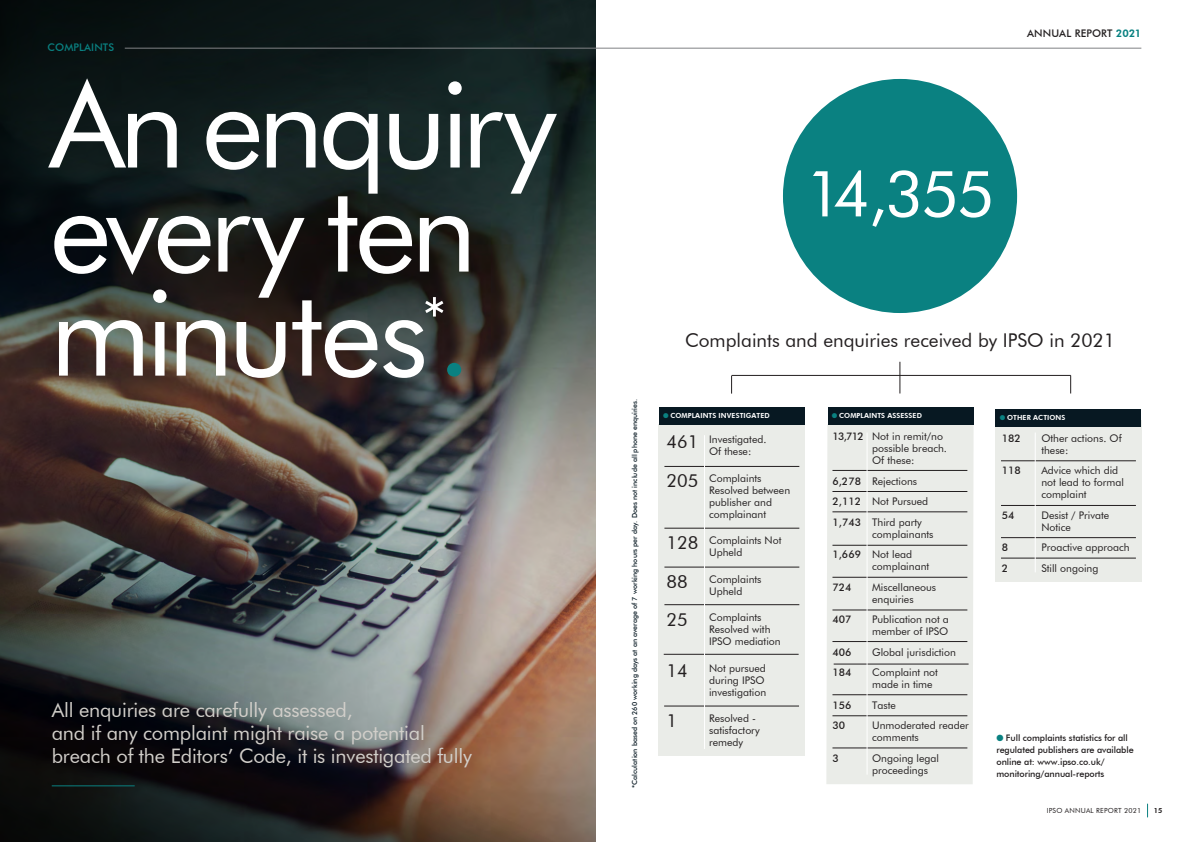
<style>
.page{position:relative;width:1191px;height:842px;background:#fff}
.page>*{position:absolute;margin:0;border:0;box-sizing:border-box;transform-origin:0 0}
.Futura_38pt_head{font:120px/104px "Futura BT";letter-spacing:-.05em;color:#fff}
.Futura_38pt_head-2{font:63.8px "Futura BT";color:#fff}
.Futura_deck_with_rul{font:20px/23px "Futura BT";letter-spacing:-.01em;color:#d2cfca}
.Freight_Serif_body_t{font:19px "Futura BT";color:#231f20}
.Freight_Serif_body_t-2{font:18px "Futura BT";color:#231f20}
.Freight_Serif_body_t-3{font:10.5px/12px "Futura BT";color:#231f20}
.Freight_Serif_body_t-4{font:500 10.5px "Futura BT";color:#231f20}
.Futura_text_x_head{font:500 10.5px "Futura BT";letter-spacing:.01em;color:#231f20}
.Futura_38pt_head-3{font:500 10.5px "Futura BT";letter-spacing:.01em;color:#0a8181}
.Futura_caption_no_ru{font:500 9px/12px "Futura BT";letter-spacing:-.01em;color:#231f20}
.Futura_38pt_head-4{font:500 7px "Futura BT";color:#071822}
.Futura_box_slug{font:800 7px "Futura BT";letter-spacing:.01em;color:#fff}
.Futura_caption_no_ru-2{font:7px "Futura BT";letter-spacing:.03em;color:#231f20}
.Futura_caption_no_ru-3{font:800 7px "Futura BT";color:#231f20}
.s1{color:#0a8181}
.s2{font-weight:800;color:#0a8181}
.s3{font-size:18px}
.s4{font-weight:500}
</style>
<div class="page">
<img style="left:0;top:285px;width:595px;height:246px">
<svg style="left:0;top:0;width:624px;height:285px;background:#1d2726"></svg>
<img style="left:0;top:531px;width:596px;height:311px">
<div style="left:826px;top:424px;width:147px;height:360px;background:#eaece8"></div>
<div style="left:995px;top:420px;width:146px;height:162px;background:#eaece8"></div>
<div style="left:658px;top:425px;width:146px;height:331px;background:#eaece8"></div>
<div style="left:783px;top:79px;width:234px;height:234px;background:#0a8181;border-radius:50%"></div>
<hr style="left:732px;top:375px;width:338px;height:1px;background:#231f20">
<hr style="left:899px;top:362px;width:1px;height:31px;background:#231f20">
<svg style="left:731px;top:376px;width:1px;height:18px"></svg>
<svg style="left:1070px;top:375px;width:1px;height:18px"></svg>
<div style="left:659px;top:407px;width:145px;height:17px;background:#071822"></div>
<div style="left:827px;top:407px;width:146px;height:17px;background:#071822"></div>
<div style="left:995px;top:409px;width:146px;height:17px;background:#071822"></div>
<hr style="left:832px;top:470px;width:135px;height:1px;background:#231f20">
<hr style="left:832px;top:491px;width:135px;height:1px;background:#231f20">
<hr style="left:832px;top:512px;width:135px;height:1px;background:#231f20">
<hr style="left:832px;top:545px;width:135px;height:1px;background:#231f20">
<hr style="left:832px;top:577px;width:135px;height:1px;background:#231f20">
<hr style="left:832px;top:610px;width:135px;height:1px;background:#231f20">
<hr style="left:832px;top:716px;width:135px;height:1px;background:#231f20">
<hr style="left:832px;top:694px;width:135px;height:1px;background:#231f20">
<hr style="left:832px;top:641px;width:135px;height:1px;background:#231f20">
<hr style="left:664px;top:466px;width:135px;height:1px;background:#231f20">
<hr style="left:664px;top:528px;width:135px;height:1px;background:#231f20">
<hr style="left:664px;top:567px;width:135px;height:1px;background:#231f20">
<hr style="left:664px;top:604px;width:135px;height:1px;background:#231f20">
<hr style="left:663px;top:654px;width:135px;height:1px;background:#231f20">
<hr style="left:1001px;top:461px;width:134px;height:1px;background:#231f20">
<hr style="left:1001px;top:505px;width:134px;height:1px;background:#231f20">
<hr style="left:832px;top:748px;width:135px;height:1px;background:#231f20">
<hr style="left:125px;top:48px;width:1016px;height:1px;background:#808285">
<hr style="left:664px;top:706px;width:135px;height:1px;background:#231f20">
<hr style="left:1001px;top:537px;width:134px;height:1px;background:#231f20">
<hr style="left:1001px;top:558px;width:134px;height:1px;background:#231f20">
<hr style="left:833px;top:664px;width:135px;height:1px;background:#231f20">
<hr style="left:52px;top:785px;width:83px;height:1px;background:#0a8181">
<hr style="left:704px;top:435px;width:1px;height:314px;background:#fff">
<hr style="left:1034px;top:432px;width:1px;height:140px;background:#fff">
<hr style="left:866px;top:432px;width:1px;height:343px;background:#fff">
<svg style="left:1147px;top:804px;width:1px;height:13px"></svg>
<p class="Futura_38pt_head-3" style="left:47px;top:41px;width:68px">COMPLAINTS</p>
<p class="Futura_38pt_head" style="left:50px;top:72px;width:508px">An enquiry every ten minutes<sup>*</sup><span class="s1">.</span></p>
<p class="Futura_deck_with_rul" style="left:52px;top:698px;width:421px">All enquiries are carefully assessed,<br>and if any complaint might raise a potential breach of the Editors’ Code, it is investigated fully</p>
<p class="Futura_text_x_head" style="left:1027px;top:27px;width:116px">ANNUAL REPORT <span class="s2">2021</span></p>
<p class="Futura_38pt_head-2" style="left:805px;top:155px;width:191px">14,355</p>
<p class="Futura_38pt_head-4" style="left:630px;top:788px;width:391px;rotate:-90deg">*Calculation based on 260 working days at an average of 7 working hours per day. Does not include all phone enquiries.</p>
<p class="Freight_Serif_body_t" style="left:685px;top:329px;width:431px">Complaints and enquiries received by IPSO in 2021</p>
<p class="Futura_box_slug" style="left:663px;top:411px;width:108px"><span class="s1">●</span> COMPLAINTS INVESTIGATED</p>
<p class="Futura_box_slug" style="left:832px;top:411px;width:92px"><span class="s1">●</span> COMPLAINTS ASSESSED</p>
<p class="Futura_box_slug" style="left:999px;top:413px;width:67px"><span class="s1">●</span> OTHER ACTIONS</p>
<p class="Freight_Serif_body_t-3" style="left:709px;top:433px;width:59px;text-indent:-43px"><span class="s3">461</span> Investigated.<br>Of these:</p>
<p class="Freight_Serif_body_t-3" style="left:709px;top:472px;width:83px;text-indent:-43px"><span class="s3">205</span> Complaints<br>Resolved between publisher and complainant</p>
<p class="Freight_Serif_body_t-3" style="left:666px;top:534px;width:116px;text-align:center"><span class="s3">128</span> Complaints Not<br>Upheld</p>
<p class="Freight_Serif_body_t-3" style="left:709px;top:573px;width:54px;text-indent:-43px"><span class="s3">88</span> Complaints<br>Upheld</p>
<p class="Freight_Serif_body_t-3" style="left:709px;top:611px;width:73px;text-indent:-43px"><span class="s3">25</span> Complaints<br>Resolved with<br>IPSO mediation</p>
<p class="Freight_Serif_body_t-3" style="left:709px;top:662px;width:59px;text-indent:-43px"><span class="s3">14</span> Not pursued during IPSO investigation</p>
<p class="Freight_Serif_body_t-2" style="left:666px;top:710px;width:12px">1</p>
<p class="Freight_Serif_body_t-3" style="left:709px;top:712px;width:52px">Resolved - satisfactory remedy</p>
<p class="Freight_Serif_body_t-3" style="left:872px;top:430px;width:76px;text-indent:-40px"><span class="s4">13,712</span> Not in remit/no possible breach.<br>Of these:</p>
<p class="Freight_Serif_body_t-3" style="left:832px;top:475px;width:86px"><span class="s4">6,278</span> Rejections</p>
<p class="Freight_Serif_body_t-3" style="left:832px;top:495px;width:97px"><span class="s4">2,112</span> Not Pursued</p>
<p class="Freight_Serif_body_t-3" style="left:872px;top:516px;width:63px;text-indent:-40px"><span class="s4">1,743</span> Third party complainants</p>
<p class="Freight_Serif_body_t-3" style="left:872px;top:548px;width:59px;text-indent:-40px"><span class="s4">1,669</span> Not lead complainant</p>
<p class="Freight_Serif_body_t-4" style="left:832px;top:581px;width:21px">724</p>
<p class="Freight_Serif_body_t-3" style="left:872px;top:581px;width:66px">Miscellaneous enquiries</p>
<p class="Freight_Serif_body_t-4" style="left:832px;top:613px;width:21px">407</p>
<p class="Freight_Serif_body_t-3" style="left:872px;top:613px;width:78px">Publication not a member of IPSO</p>
<p class="Freight_Serif_body_t-4" style="left:832px;top:646px;width:21px">406</p>
<p class="Freight_Serif_body_t-3" style="left:872px;top:646px;width:85px">Global jurisdiction</p>
<p class="Freight_Serif_body_t-4" style="left:832px;top:666px;width:21px">184</p>
<p class="Freight_Serif_body_t-3" style="left:872px;top:666px;width:67px">Complaint not made in time</p>
<p class="Freight_Serif_body_t-4" style="left:832px;top:699px;width:21px">156</p>
<p class="Freight_Serif_body_t-3" style="left:872px;top:699px;width:25px">Taste</p>
<p class="Freight_Serif_body_t-4" style="left:832px;top:719px;width:14px">30</p>
<p class="Freight_Serif_body_t-3" style="left:872px;top:719px;width:98px">Unmoderated reader comments</p>
<p class="Freight_Serif_body_t-4" style="left:832px;top:752px;width:8px">3</p>
<p class="Freight_Serif_body_t-3" style="left:872px;top:752px;width:68px">Ongoing legal proceedings</p>
<p class="Freight_Serif_body_t-4" style="left:1001px;top:432px;width:21px">182</p>
<p class="Freight_Serif_body_t-3" style="left:1041px;top:432px;width:82px">Other actions. Of these:</p>
<p class="Freight_Serif_body_t-4" style="left:1001px;top:464px;width:21px">118</p>
<p class="Freight_Serif_body_t-3" style="left:1041px;top:464px;width:84px">Advice which did not lead to formal complaint</p>
<p class="Freight_Serif_body_t-4" style="left:1001px;top:509px;width:14px">54</p>
<p class="Freight_Serif_body_t-3" style="left:1041px;top:509px;width:69px">Desist / Private<br>Notice</p>
<p class="Freight_Serif_body_t-4" style="left:1001px;top:541px;width:8px">8</p>
<p class="Freight_Serif_body_t-3" style="left:1041px;top:541px;width:90px">Proactive approach</p>
<p class="Freight_Serif_body_t-4" style="left:1001px;top:562px;width:8px">2</p>
<p class="Freight_Serif_body_t-3" style="left:1041px;top:562px;width:59px">Still ongoing</p>
<p class="Futura_caption_no_ru" style="left:996px;top:731px;width:139px"><span class="s1">●</span> Full complaints statistics for all regulated publishers are available online at: www.ipso.co.uk/ monitoring/annual-reports</p>
<p class="Futura_caption_no_ru-2" style="left:1046px;top:806px;width:96px">IPSO ANNUAL REPORT 2021</p>
<p class="Futura_caption_no_ru-3" style="left:1153px;top:806px;width:10px">15</p>
</div>
